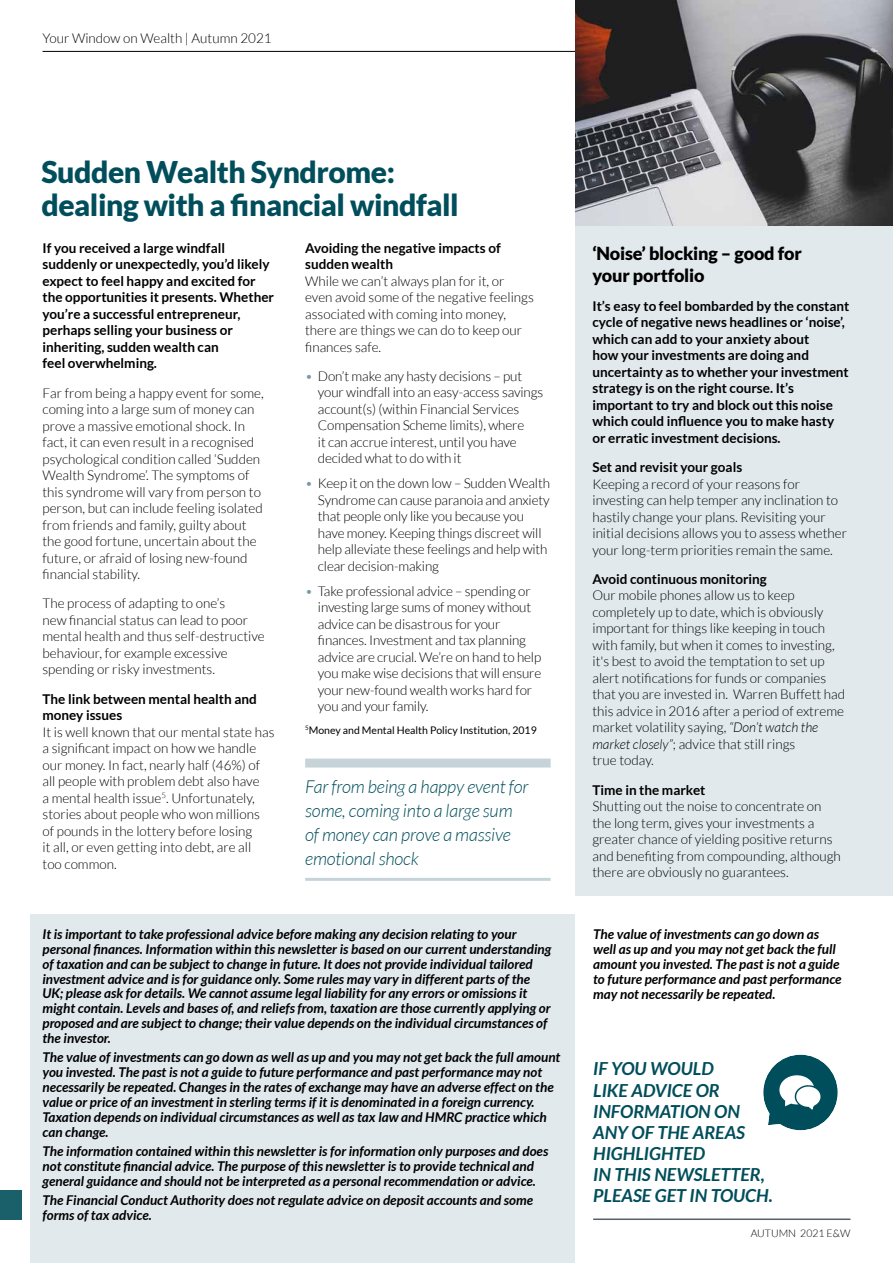
<style>
.page{position:relative;width:893px;height:1263px;background:#fff}
.page>*{position:absolute;margin:0;border:0;box-sizing:border-box;transform-origin:0 0}
.t1{font:900 30px/33px "Lato";letter-spacing:-.015em;color:#004e5b}
.t2{font:italic 700 18px/21px "Lato";color:#004e5b}
.t3{font:italic 300 18px/24px "Lato";letter-spacing:-.01em;color:#004e5b}
.t4{font:900 18px/21.6px "Lato";letter-spacing:-.01em;color:#000}
.t5{font:300 13.5px/16.5px "Lato";color:#000}
.t6{font:italic 700 13.5px/15px "Lato";color:#000}
.t7{font:700 13.5px/16.5px "Lato";color:#000}
.t8{font:10.5px "Lato";color:#000}
.t9{font:300 10.5px "Lato";color:#000}
.s1{color:#779aa6}
.s2{font-style:italic}
</style>
<div class="page">
<div style="left:0;top:1191px;width:21px;height:29px;background:#1a606b"></div>
<hr style="left:43px;top:51px;width:807px;height:1px;background:#000">
<div style="left:575px;top:225px;width:318px;height:671px;background:#e2e9ed"></div>
<img style="left:575px;top:0;width:318px;height:225px">
<div style="left:31px;top:914px;width:544px;height:349px;background:#e2e9ed"></div>
<hr style="left:593px;top:1218px;width:257px;height:2px;background:#54616c">
<svg style="left:763px;top:1054px;width:75px;height:77px"></svg>
<div style="left:305px;top:758px;width:246px;height:9px;background:#c6d4da"></div>
<hr style="left:305px;top:878px;width:246px;height:3px;background:#c6d4da">
<p class="t5" style="left:43px;top:29px;width:231px">Your Window on Wealth | Autumn 2021</p>
<h1 class="t1" style="left:41px;top:154px;width:419px">Sudden Wealth Syndrome: dealing with a financial windfall</h1>
<p class="t7" style="left:43px;top:239px;width:233px">If you received a large windfall suddenly or unexpectedly, you’d likely expect to feel happy and excited for the opportunities it presents. Whether you’re a successful entrepreneur, perhaps selling your business or inheriting, sudden wealth can<br>feel overwhelming.</p>
<p class="t5" style="left:43px;top:384px;width:223px">Far from being a happy event for some, coming into a large sum of money can prove a massive emotional shock. In fact, it can even result in a recognised psychological condition called ‘Sudden Wealth Syndrome’. The symptoms of this syndrome will vary from person to person, but can include feeling isolated from friends and family, guilty about the good fortune, uncertain about the future, or afraid of losing new-found financial stability.</p>
<p class="t5" style="left:43px;top:595px;width:224px">The process of adapting to one’s<br>new financial status can lead to poor mental health and thus self-destructive behaviour, for example excessive spending or risky investments.</p>
<p class="t7" style="left:43px;top:690px;width:216px">The link between mental health and money issues</p>
<p class="t5" style="left:43px;top:723px;width:233px">It is well known that our mental state has a significant impact on how we handle our money. In fact, nearly half (46%) of all people with problem debt also have<br>a mental health issue<sup>5</sup>. Unfortunately, stories about people who won millions of pounds in the lottery before losing<br>it all, or even getting into debt, are all<br>too common.</p>
<p class="t7" style="left:305px;top:239px;width:197px">Avoiding the negative impacts of sudden wealth</p>
<p class="t5" style="left:305px;top:273px;width:230px">While we can’t always plan for it, or even avoid some of the negative feelings associated with coming into money, there are things we can do to keep our finances safe.</p>
<p class="t5" style="left:318px;top:368px;width:227px;text-indent:-13px"><span class="s1">•</span> Don’t make any hasty decisions – put your windfall into an easy-access savings account(s) (within Financial Services Compensation Scheme limits), where<br>it can accrue interest, until you have decided what to do with it</p>
<p class="t5" style="left:318px;top:475px;width:234px;text-indent:-13px"><span class="s1">•</span> Keep it on the down low – Sudden Wealth Syndrome can cause paranoia and anxiety that people only like you because you have money. Keeping things discreet will help alleviate these feelings and help with clear decision-making</p>
<p class="t5" style="left:318px;top:583px;width:225px;text-indent:-13px"><span class="s1">•</span> Take professional advice – spending or investing large sums of money without advice can be disastrous for your finances. Investment and tax planning advice are crucial. We’re on hand to help you make wise decisions that will ensure your new-found wealth works hard for you and your family.</p>
<p class="t8" style="left:305px;top:724px;width:233px"><sup>5</sup>Money and Mental Health Policy Institution, 2019</p>
<h2 class="t3" style="left:305px;top:775px;width:225px">Far from being a happy event for some, coming into a large sum of money can prove a massive emotional shock</h2>
<p class="t6" style="left:43px;top:926px;width:510px">It is important to take professional advice before making any decision relating to your personal finances. Information within this newsletter is based on our current understanding of taxation and can be subject to change in future. It does not provide individual tailored investment advice and is for guidance only. Some rules may vary in different parts of the UK; please ask for details. We cannot assume legal liability for any errors or omissions it might contain. Levels and bases of, and reliefs from, taxation are those currently applying or proposed and are subject to change; their value depends on the individual circumstances of the investor.</p>
<p class="t6" style="left:43px;top:1050px;width:519px">The value of investments can go down as well as up and you may not get back the full amount you invested. The past is not a guide to future performance and past performance may not necessarily be repeated. Changes in the rates of exchange may have an adverse effect on the value or price of an investment in sterling terms if it is denominated in a foreign currency.<br>Taxation depends on individual circumstances as well as tax law and HMRC practice which can change.</p>
<p class="t6" style="left:43px;top:1144px;width:507px">The information contained within this newsletter is for information only purposes and does not constitute financial advice. The purpose of this newsletter is to provide technical and general guidance and should not be interpreted as a personal recommendation or advice.</p>
<p class="t6" style="left:43px;top:1193px;width:492px">The Financial Conduct Authority does not regulate advice on deposit accounts and some forms of tax advice.</p>
<p class="t7" style="left:43px;top:1198px;width:9px">4</p>
<h2 class="t4" style="left:592px;top:242px;width:211px">‘Noise’ blocking – good for your portfolio</h2>
<p class="t7" style="left:592px;top:298px;width:258px">It’s easy to feel bombarded by the constant cycle of negative news headlines or ‘noise’, which can add to your anxiety about<br>how your investments are doing and uncertainty as to whether your investment strategy is on the right course. It’s important to try and block out this noise which could influence you to make hasty or erratic investment decisions.</p>
<p class="t7" style="left:592px;top:459px;width:151px">Set and revisit your goals</p>
<p class="t5" style="left:592px;top:476px;width:256px">Keeping a record of your reasons for investing can help temper any inclination to hastily change your plans. Revisiting your initial decisions allows you to assess whether your long-term priorities remain the same.</p>
<p class="t7" style="left:592px;top:571px;width:176px">Avoid continuous monitoring</p>
<p class="t5" style="left:592px;top:587px;width:254px">Our mobile phones allow us to keep completely up to date, which is obviously important for things like keeping in touch with family, but when it comes to investing, it's best to avoid the temptation to set up alert notifications for funds or companies that you are invested in. Warren Buffett had this advice in 2016 after a period of extreme market volatility saying, <span class="s2">“Don’t watch the market closely”</span>; advice that still rings<br>true today.</p>
<p class="t7" style="left:592px;top:781px;width:114px">Time in the market</p>
<p class="t5" style="left:592px;top:798px;width:250px">Shutting out the noise to concentrate on the long term, gives your investments a greater chance of yielding positive returns and benefiting from compounding, although there are obviously no guarantees.</p>
<p class="t6" style="left:593px;top:926px;width:250px">The value of investments can go down as well as up and you may not get back the full amount you invested. The past is not a guide to future performance and past performance may not necessarily be repeated.</p>
<h2 class="t2" style="left:593px;top:1059px;width:181px">IF YOU WOULD<br>LIKE ADVICE OR<br>INFORMATION ON<br>ANY OF THE AREAS<br>HIGHLIGHTED<br>IN THIS NEWSLETTER,<br>PLEASE GET IN TOUCH.</h2>
<p class="t9" style="left:751px;top:1228px;width:101px">AUTUMN 2021 E&amp;W</p>
</div>
